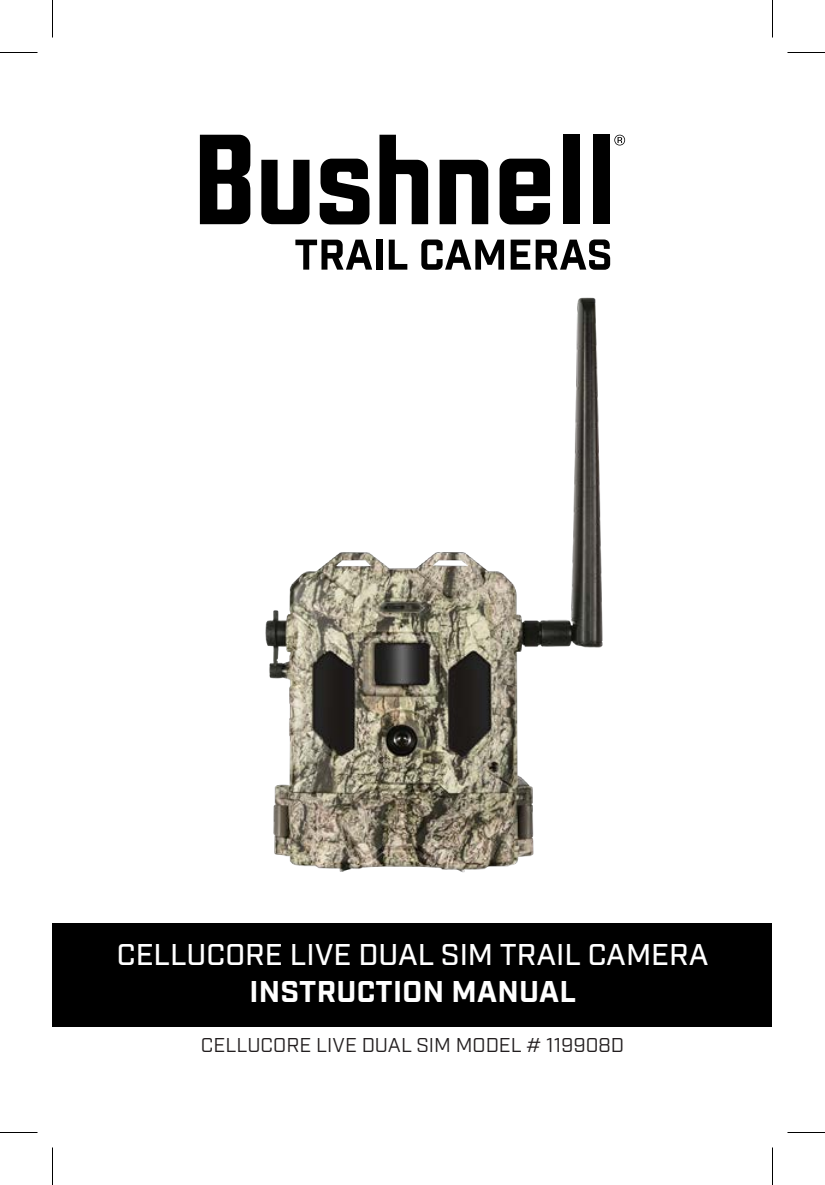
<style>
.page{position:relative;width:825px;height:1185px;background:#fff}
.page>*{position:absolute;margin:0;border:0;box-sizing:border-box;transform-origin:0 0}
.t1{font:500 30px "Industry";color:#fff}
.t2{font:700 30px "Industry";letter-spacing:.01em;color:#fff}
.t3{font:20px "Industry";color:#231f20}
</style>
<div class="page">
<div style="left:52px;top:923px;width:720px;height:103px;background:#000"></div>
<svg style="left:320px;top:159px;width:50px;height:65px"></svg>
<svg style="left:500px;top:159px;width:50px;height:65px"></svg>
<div style="left:563px;top:135px;width:16px;height:89px;background:#000"></div>
<div style="left:593px;top:135px;width:17px;height:89px;background:#000"></div>
<svg style="left:261px;top:160px;width:48px;height:64px"></svg>
<svg style="left:200px;top:135px;width:50px;height:89px"></svg>
<svg style="left:614px;top:135px;width:11px;height:11px"></svg>
<svg style="left:380px;top:135px;width:48px;height:89px"></svg>
<svg style="left:440px;top:160px;width:48px;height:64px"></svg>
<svg style="left:295px;top:240px;width:77px;height:30px"></svg>
<div style="left:376px;top:240px;width:6px;height:30px;background:#000"></div>
<svg style="left:389px;top:240px;width:18px;height:30px"></svg>
<svg style="left:421px;top:240px;width:83px;height:30px"></svg>
<svg style="left:511px;top:240px;width:19px;height:30px"></svg>
<svg style="left:536px;top:239px;width:74px;height:31px"></svg>
<img style="left:265px;top:297px;width:338px;height:576px">
<hr style="left:0;top:52px;width:38px;height:1px;background:#000">
<hr style="left:788px;top:52px;width:37px;height:1px;background:#000">
<hr style="left:0;top:1132px;width:38px;height:1px;background:#000">
<hr style="left:788px;top:1132px;width:37px;height:1px;background:#000">
<hr style="left:52px;top:0;width:1px;height:38px;background:#000">
<hr style="left:52px;top:1148px;width:1px;height:37px;background:#000">
<hr style="left:772px;top:0;width:1px;height:38px;background:#000">
<hr style="left:772px;top:1148px;width:1px;height:37px;background:#000">
<p class="t1" style="left:117px;top:937px;width:593px">CELLUCORE LIVE DUAL SIM TRAIL CAMERA</p>
<p class="t2" style="left:249px;top:973px;width:328px">INSTRUCTION MANUAL</p>
<p class="t3" style="left:201px;top:1033px;width:425px">CELLUCORE LIVE DUAL SIM MODEL # 119908D</p>
</div>
